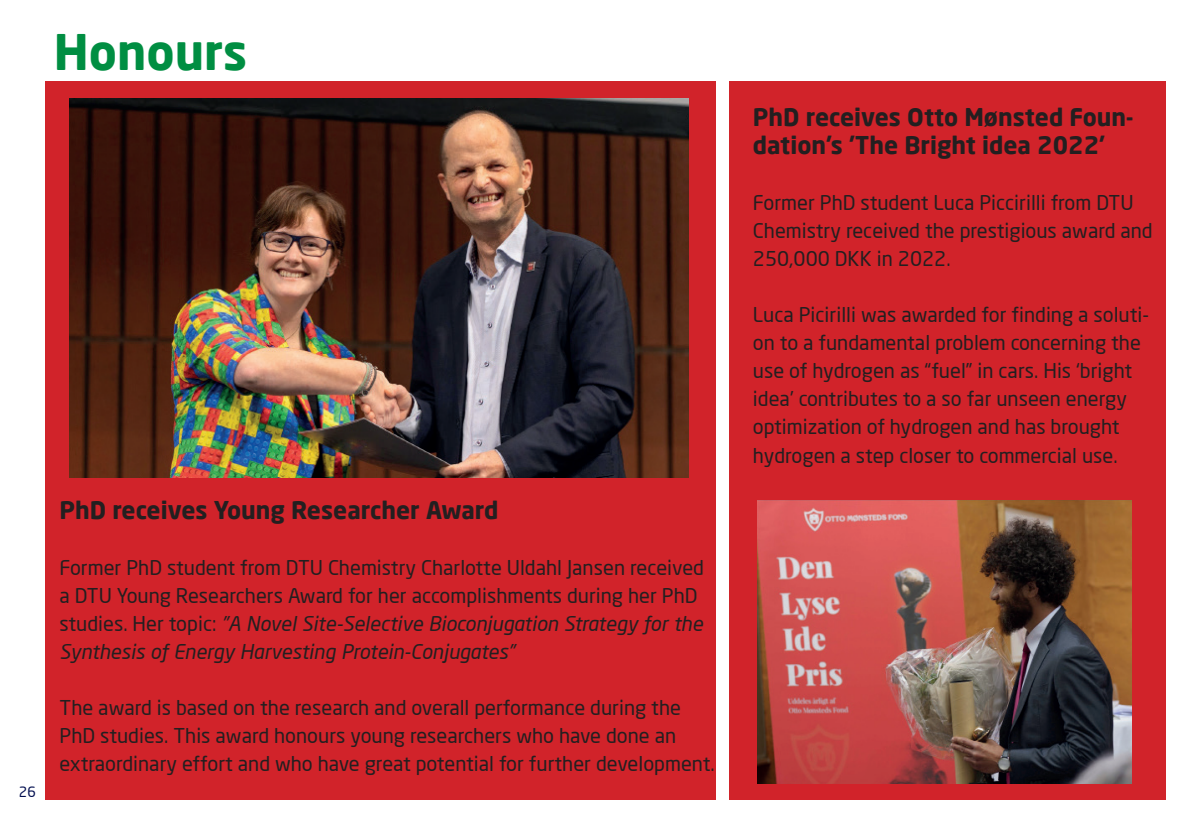
<style>
.page{position:relative;width:1191px;height:840px;background:#fff}
.page>*{position:absolute;margin:0;border:0;box-sizing:border-box;transform-origin:0 0}
.t1{font:700 48px "Neo Sans Pro";color:#008e42}
.t2{font:700 24px/28px "Neo Sans Pro";color:#231f20}
.t3{font:20px/28px "Neo Sans Pro";color:#231f20}
.t4{font:14px "Neo Sans Pro";color:#010d4f}
.s1{font-style:italic}
</style>
<div class="page">
<div style="left:45px;top:81px;width:670px;height:717px;background:#d1232a"></div>
<div style="left:729px;top:81px;width:437px;height:717px;background:#d1232a"></div>
<img style="left:69px;top:98px;width:619px;height:379px">
<img style="left:757px;top:500px;width:374px;height:283px">
<h1 class="t1" style="left:54px;top:21px;width:195px">Honours</h1>
<p class="t4" style="left:19px;top:782px;width:18px">26</p>
<p class="t2" style="left:60px;top:494px;width:440px">PhD receives Young Researcher Award</p>
<p class="t3" style="left:60px;top:552px;width:646px">Former PhD student from DTU Chemistry Charlotte Uldahl Jansen received a DTU Young Researchers Award for her accomplishments during her PhD studies. Her topic: <span class="s1">”A Novel Site-Selective Bioconjugation Strategy for the Synthesis of Energy Harvesting Protein-Conjugates”</span></p>
<p class="t3" style="left:60px;top:692px;width:656px">The award is based on the research and overall performance during the<br>PhD studies. This award honours young researchers who have done an extraordinary effort and who have great potential for further development.</p>
<p class="t2" style="left:753px;top:102px;width:382px">PhD receives Otto Mønsted Foun&shy;dation’s ’The Bright idea 2022’</p>
<p class="t3" style="left:753px;top:188px;width:401px">Former PhD student Luca Piccirilli from DTU<br>Chemistry received the prestigious award and<br>250,000 DKK in 2022.</p>
<p class="t3" style="left:753px;top:300px;width:397px">Luca Picirilli was awarded for finding a soluti&shy;on to a fundamental problem concerning the use of hydrogen as “fuel” in cars. His ‘bright idea’ contributes to a so far unseen energy optimization of hydrogen and has brought hydrogen a step closer to commercial use.</p>
</div>
